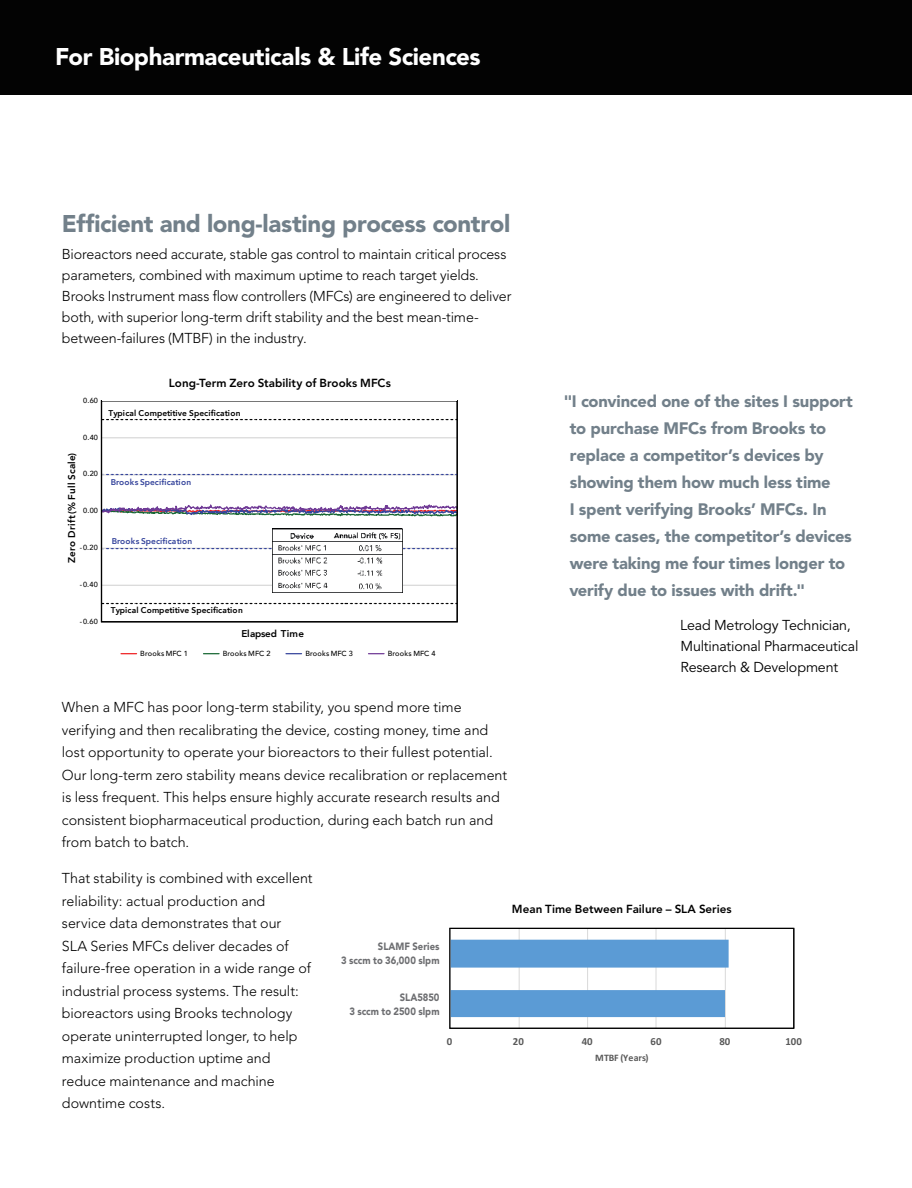
<style>
.page{position:relative;width:912px;height:1188px;background:#fff}
.page>*{position:absolute;margin:0;border:0;box-sizing:border-box;transform-origin:0 0}
.t1{font:900 24px "Avenir";letter-spacing:-.015em;color:#72808a}
.t2{font:900 24px "Avenir";letter-spacing:-.015em;color:#fff}
.t3{font:900 16.5px/27px "Avenir";letter-spacing:-.015em;color:#72808a}
.t4{font:300 14.25px/22.5px "Avenir";letter-spacing:-.005em;color:#000}
.t5{font:14.25px/21px "Avenir";letter-spacing:-.015em;color:#000}
.t6{font:800 11.7px "Avenir";color:#000}
.t7{font:800 10.95px "Avenir";color:#010101}
.t8{font:700 10.8px "Calibri";letter-spacing:-.005em;color:#595959}
.t9{font:900 10.5px/13.5px "Avenir";color:#6d6e71;text-align:right;scale:.9 1}
.t10{font:800 9.9px "Avenir";letter-spacing:.025em;color:#010101}
.t11{font:700 9.9px "Calibri";letter-spacing:.01em;color:#595959}
.t12{font:800 8.4px "Avenir";letter-spacing:.02em;color:#010101}
.t13{font:800 8.4px "Avenir";letter-spacing:.02em;color:#36459c}
.t14{font:500 7.35px "Avenir";letter-spacing:.005em;color:#010101}
.s1{font-size:10.8px}
</style>
<div class="page">
<div style="left:0;top:0;width:911px;height:94px;background:#030303"></div>
<svg style="left:449px;top:927px;width:346px;height:102px"></svg>
<div style="left:449px;top:928px;width:345px;height:101px;border:1px solid #000"></div>
<hr style="left:101px;top:437px;width:356px;height:1px;background:#d9d9d9">
<hr style="left:101px;top:585px;width:356px;height:1px;background:#d9d9d9">
<img style="left:103px;top:504px;width:352px;height:13px">
<svg style="left:103px;top:474px;width:352px;height:1px"></svg>
<svg style="left:103px;top:548px;width:352px;height:1px"></svg>
<svg style="left:103px;top:419px;width:351px;height:1px"></svg>
<svg style="left:103px;top:603px;width:351px;height:1px"></svg>
<svg style="left:121px;top:653px;width:15px;height:1px"></svg>
<svg style="left:203px;top:653px;width:16px;height:1px"></svg>
<svg style="left:286px;top:653px;width:15px;height:1px"></svg>
<svg style="left:368px;top:653px;width:16px;height:1px"></svg>
<img style="left:272px;top:528px;width:131px;height:64px">
<div style="left:101px;top:400px;width:356px;height:222px;border:1px solid #000"></div>
<h1 class="t2" style="left:55px;top:46px;width:427px">For Biopharmaceuticals &amp; Life Sciences</h1>
<h1 class="t1" style="left:62px;top:214px;width:450px">Efficient and long-lasting process control</h1>
<p class="t4" style="left:62px;top:245px;width:451px;line-height:21px">Bioreactors need accurate, stable gas control to maintain critical process parameters, combined with maximum uptime to reach target yields.<br>Brooks Instrument mass flow controllers (MFCs) are engineered to deliver both, with superior long-term drift stability and the best mean-time&shy;between-failures (MTBF) in the industry.</p>
<p class="t14" style="left:83px;top:396px;width:16px">0.60</p>
<p class="t14" style="left:83px;top:433px;width:16px">0.40</p>
<p class="t10" style="left:68px;top:563px;width:112px;rotate:-90deg">Zero Drift (% Full Scale)</p>
<p class="t14" style="left:83px;top:470px;width:16px">0.20</p>
<p class="t14" style="left:83px;top:506px;width:16px">0.00</p>
<p class="t14" style="left:80px;top:543px;width:19px">-0.20</p>
<p class="t14" style="left:80px;top:580px;width:19px">-0.40</p>
<p class="t14" style="left:80px;top:617px;width:19px">-0.60</p>
<p class="t6" style="left:169px;top:378px;width:223px">Long-Term Zero Stability of Brooks MFCs</p>
<p class="t7" style="left:172px;top:379px;width:210px"><span class="s1">Long-</span>Term Zero Stability of Brooks MFCs</p>
<p class="t12" style="left:109px;top:409px;width:133px">Typical Competitive Specification</p>
<p class="t13" style="left:111px;top:478px;width:82px">Brooks Specification</p>
<p class="t13" style="left:112px;top:538px;width:82px">Brooks Specification</p>
<p class="t12" style="left:111px;top:606px;width:133px">Typical Competitive Specification</p>
<p class="t10" style="left:241px;top:629px;width:64px">Elapsed Time</p>
<p class="t14" style="left:140px;top:649px;width:49px">Brooks MFC 1</p>
<p class="t14" style="left:223px;top:649px;width:49px">Brooks MFC 2</p>
<p class="t14" style="left:305px;top:649px;width:49px">Brooks MFC 3</p>
<p class="t14" style="left:388px;top:649px;width:49px">Brooks MFC 4</p>
<p class="t3" style="left:569px;top:389px;width:285px;text-indent:-6px">"I convinced one of the sites I support to purchase MFCs from Brooks to replace a competitor’s devices by showing them how much less time<br>I spent verifying Brooks’ MFCs. In some cases, the competitor’s devices were taking me four times longer to verify due to issues with drift."</p>
<p class="t5" style="left:680px;top:616px;width:180px">Lead Metrology Technician,<br>Multinational Pharmaceutical<br>Research &amp; Development</p>
<p class="t4" style="left:62px;top:697px;width:446px">When a MFC has poor long-term stability, you spend more time verifying and then recalibrating the device, costing money, time and lost opportunity to operate your bioreactors to their fullest potential.<br>Our long-term zero stability means device recalibration or replacement is less frequent. This helps ensure highly accurate research results and consistent biopharmaceutical production, during each batch run and from batch to batch.</p>
<p class="t4" style="left:62px;top:868px;width:252px">That stability is combined with excellent reliability: actual production and service data demonstrates that our<br>SLA Series MFCs deliver decades of failure-free operation in a wide range of industrial process systems. The result: bioreactors using Brooks technology operate uninterrupted longer, to help maximize production uptime and reduce maintenance and machine downtime costs.</p>
<p class="t6" style="left:512px;top:904px;width:221px">Mean Time Between Failure – SLA Series</p>
<p class="t9" style="left:341px;top:941px;width:111px">SLAMF Series<br>3 sccm to 36,000 slpm</p>
<p class="t9" style="left:349px;top:992px;width:102px">SLA5850<br>3 sccm to 2500 slpm</p>
<p class="t8" style="left:340px;top:941px;width:100px">3 sccm to 36,000 slpm</p>
<p class="t8" style="left:355px;top:991px;width:86px">3 sccm - 2500 slpm</p>
<p class="t8" style="left:446px;top:1034px;width:7px">0</p>
<p class="t8" style="left:513px;top:1034px;width:12px">20</p>
<p class="t8" style="left:581px;top:1034px;width:12px">40</p>
<p class="t8" style="left:650px;top:1034px;width:12px">60</p>
<p class="t8" style="left:719px;top:1034px;width:12px">80</p>
<p class="t8" style="left:785px;top:1034px;width:18px">100</p>
<p class="t11" style="left:595px;top:1051px;width:55px">MTBF (Years)</p>
</div>
